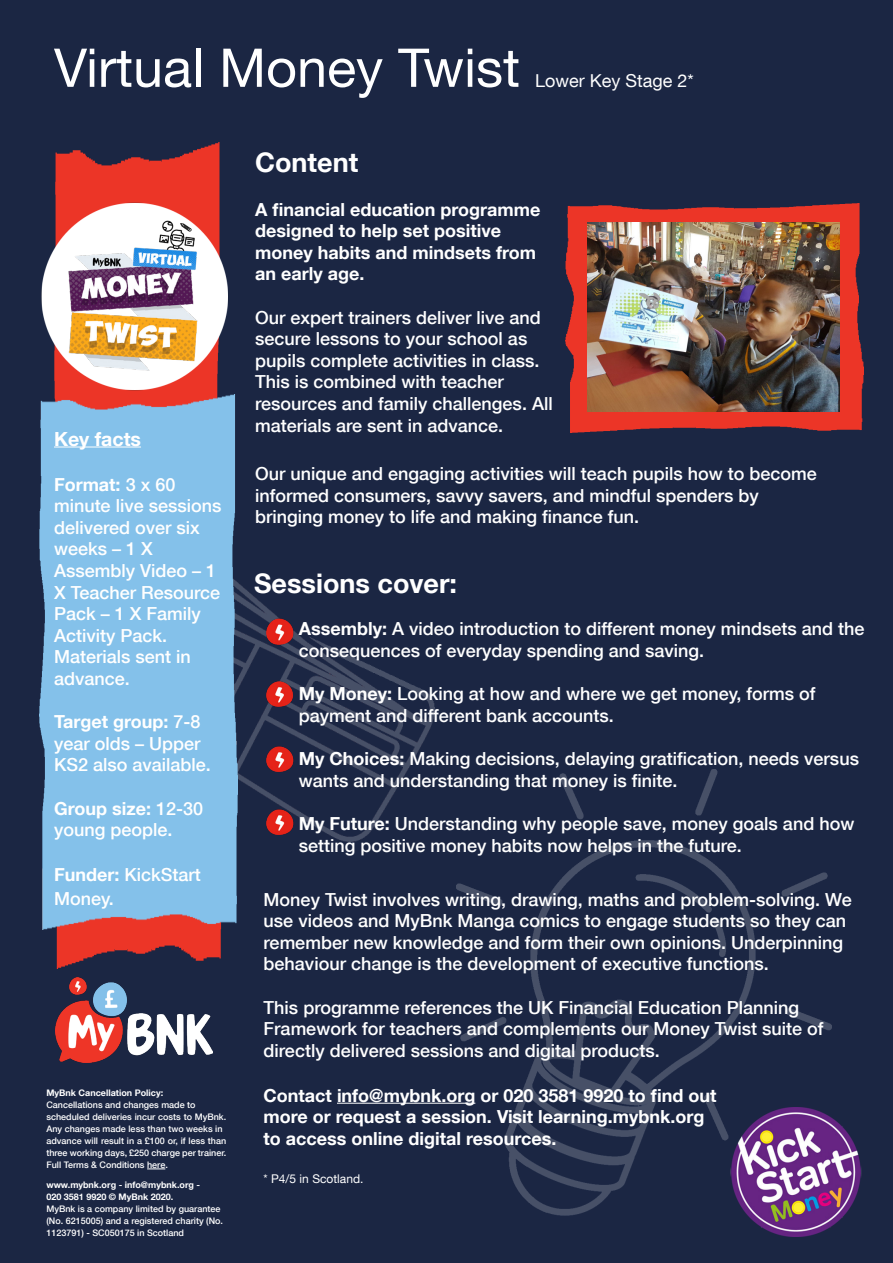
<style>
.page{position:relative;width:893px;height:1263px;background:#1b2643}
.page>*{position:absolute;margin:0;border:0;box-sizing:border-box;transform-origin:0 0}
.t1{font:53.4px "Helvetica Neue LT Com";color:#fff}
.t2{font:700 27px "Helvetica Neue LT Com";color:#fff}
.t3{font:700 19.5px "Helvetica Neue LT Com";color:#fff}
.t4{font:500 18px/21.6px "Helvetica Neue LT Com";color:#fff}
.t5{font:700 18px/21.6px "Helvetica Neue LT Com";color:#fff}
.t6{font:17.85px "Helvetica Neue LT Com";color:#fff}
.t7{font:12px "Helvetica Neue LT Com";color:#fff}
.t8{font:500 9px/12px "Helvetica Neue LT Com";color:#fff}
.t9{font:700 9px "Helvetica Neue LT Com";color:#fff}
.s1{font-weight:700}
</style>
<div class="page">
<img style="left:237px;top:546px;width:197px;height:296px">
<img style="left:457px;top:770px;width:374px;height:446px">
<img style="left:54px;top:142px;width:167px;height:826px">
<img style="left:565px;top:203px;width:298px;height:230px">
<div style="left:39px;top:431px;width:198px;height:499px;background:#84c1ea"></div>
<hr style="left:54px;top:446px;width:87px;height:1px;background:#fff">
<img style="left:0;top:188px;width:248px;height:243px">
<img style="left:588px;top:222px;width:252px;height:189px">
<img style="left:254px;top:614px;width:48px;height:30px">
<img style="left:242px;top:644px;width:75px;height:105px">
<img style="left:254px;top:742px;width:48px;height:35px">
<img style="left:254px;top:805px;width:48px;height:35px">
<hr style="left:337px;top:1103px;width:138px;height:1px;background:#fff">
<img style="left:56px;top:978px;width:156px;height:84px">
<svg style="left:147px;top:1169px;width:18px;height:1px"></svg>
<img style="left:731px;top:1108px;width:130px;height:128px">
<img style="left:56px;top:208px;width:207px;height:210px">
<p class="t1" style="left:54px;top:35px;width:468px">Virtual Money Twist</p>
<p class="t6" style="left:535px;top:69px;width:160px">Lower Key Stage 2*</p>
<p class="t3" style="left:54px;top:426px;width:89px">Key facts</p>
<p class="t4" style="left:54px;top:473px;width:169px"><span class="s1">Format:</span> 3 x 60 minute live sessions delivered over six weeks – 1 X</p>
<p class="t4" style="left:54px;top:559px;width:168px">Assembly Video – 1<br>X Teacher Resource<br>Pack – 1 X Family<br>Activity Pack.</p>
<p class="t4" style="left:54px;top:646px;width:138px">Materials sent in advance.</p>
<p class="t4" style="left:54px;top:711px;width:158px"><span class="s1">Target group:</span> 7-8 year olds – Upper<br>KS2 also available.</p>
<p class="t4" style="left:54px;top:797px;width:151px"><span class="s1">Group size:</span> 12-30 young people.</p>
<p class="t4" style="left:54px;top:863px;width:148px;line-height:23.4px"><span class="s1">Funder:</span> KickStart<br>Money.</p>
<p class="t9" style="left:46px;top:1087px;width:118px">MyBnk Cancellation Policy:</p>
<p class="t8" style="left:46px;top:1099px;width:151px">Cancellations and changes made to</p>
<p class="t8" style="left:46px;top:1111px;width:181px">scheduled deliveries incur costs to MyBnk.<br>Any changes made less than two weeks in</p>
<p class="t8" style="left:46px;top:1135px;width:181px;text-align:justify">advance will result in a £100 or, if less than three working days, £250 charge per trainer.<br>Full Terms &amp; Conditions here.</p>
<p class="t9" style="left:46px;top:1179px;width:155px">www.mybnk.org - info@mybnk.org -</p>
<p class="t9" style="left:46px;top:1191px;width:128px">020 3581 9920 © MyBnk 2020.</p>
<p class="t8" style="left:46px;top:1202px;width:178px">MyBnk is a company limited by guarantee (No. 6215005) and a registered charity (No.<br>1123791) - SC050175 in Scotland</p>
<p class="t2" style="left:255px;top:146px;width:105px">Content</p>
<p class="t5" style="left:255px;top:198px;width:287px">A financial education programme designed to help set positive</p>
<p class="t5" style="left:255px;top:241px;width:282px">money habits and mindsets from an early age.</p>
<p class="t4" style="left:255px;top:306px;width:287px">Our expert trainers deliver live and secure lessons to your school as pupils complete activities in class.<br>This is combined with teacher</p>
<p class="t4" style="left:255px;top:393px;width:299px">resources and family challenges. All materials are sent in advance.</p>
<p class="t4" style="left:255px;top:463px;width:563px">Our unique and engaging activities will teach pupils how to become informed consumers, savvy savers, and mindful spenders by</p>
<p class="t4" style="left:255px;top:506px;width:386px">bringing money to life and making finance fun.</p>
<p class="t2" style="left:254px;top:567px;width:205px">Sessions cover:</p>
<p class="t4" style="left:299px;top:618px;width:567px"><span class="s1">Assembly:</span> A video introduction to different money mindsets and the consequences of everyday spending and saving.</p>
<p class="t4" style="left:299px;top:683px;width:518px"><span class="s1">My Money:</span> Looking at how and where we get money, forms of</p>
<p class="t4" style="left:299px;top:704px;width:317px">payment and different bank accounts.</p>
<p class="t4" style="left:299px;top:748px;width:562px"><span class="s1">My Choices:</span> Making decisions, delaying gratification, needs versus wants and understanding that money is finite.</p>
<p class="t4" style="left:299px;top:812px;width:557px"><span class="s1">My Future:</span> Understanding why people save, money goals and how setting positive money habits now helps in the future.</p>
<p class="t4" style="left:264px;top:888px;width:590px">Money Twist involves writing, drawing, maths and problem-solving. We use videos and MyBnk Manga comics to engage students so they can</p>
<p class="t4" style="left:264px;top:931px;width:581px">remember new knowledge and form their own opinions. Underpinning</p>
<p class="t4" style="left:264px;top:953px;width:507px">behaviour change is the development of executive functions.</p>
<p class="t4" style="left:264px;top:996px;width:537px">This programme references the UK Financial Education Planning</p>
<p class="t4" style="left:264px;top:1018px;width:561px">Framework for teachers and complements our Money Twist suite of</p>
<p class="t4" style="left:264px;top:1039px;width:398px">directly delivered sessions and digital products.</p>
<p class="t5" style="left:264px;top:1084px;width:454px">Contact info@mybnk.org or 020 3581 9920 to find out more or request a session. Visit learning.mybnk.org to access online digital resources.</p>
<p class="t7" style="left:264px;top:1171px;width:101px">* P4/5 in Scotland.</p>
</div>
